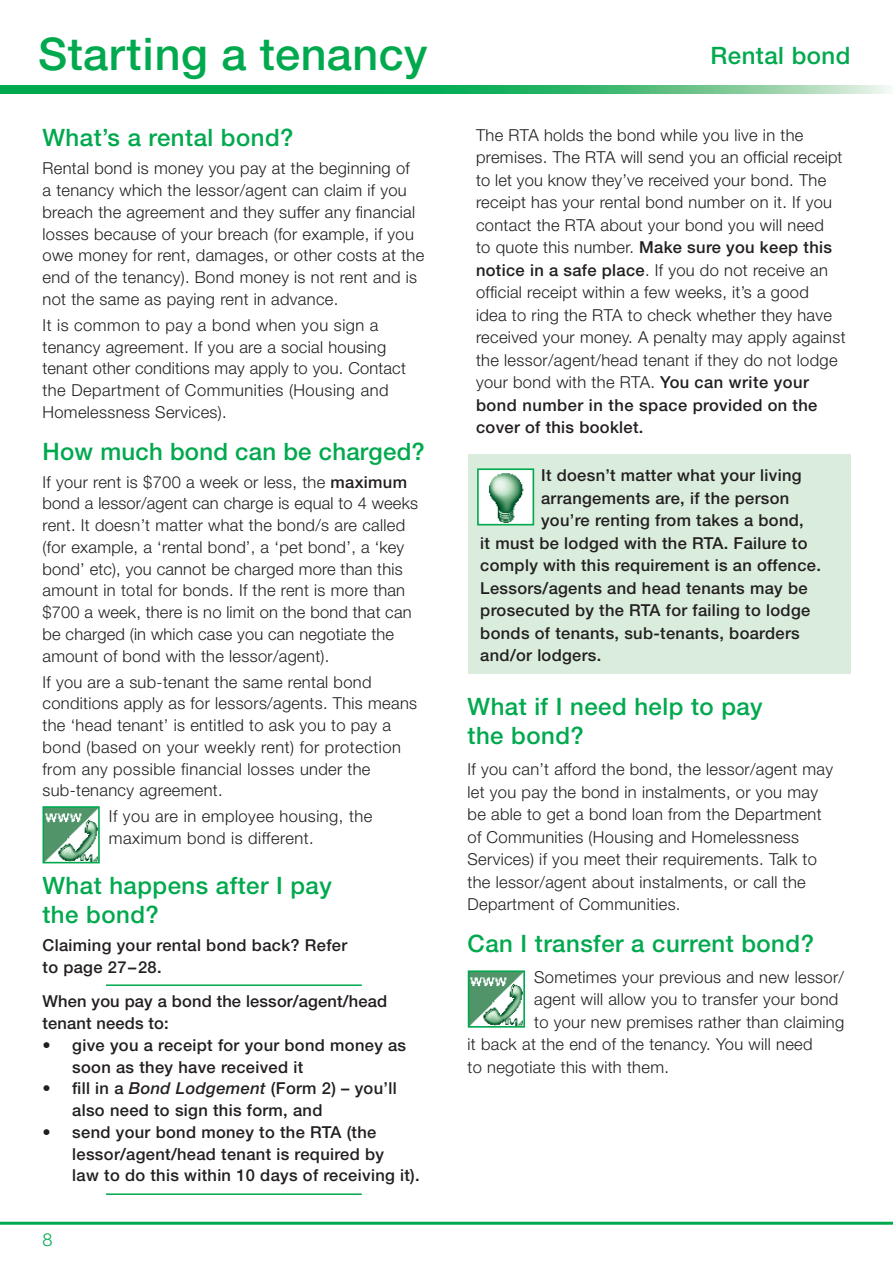
<style>
.page{position:relative;width:893px;height:1263px;background:#fff}
.page>*{position:absolute;margin:0;border:0;box-sizing:border-box;transform-origin:0 0}
.t1{font:500 45px "Helvetica Neue";letter-spacing:.01em;color:#00a94e}
.t2{font:500 24px/28.8px "Helvetica Neue";letter-spacing:.02em;color:#00a94e}
.t3{font:300 18px "Helvetica Neue";color:#00a94e}
.t4{font:300 16.5px/21.8px "Helvetica Neue";letter-spacing:.02em;color:#231f20}
.t5{font:500 16.5px/21.8px "Helvetica Neue";letter-spacing:.02em;color:#231f20}
.s1{font-weight:500}
.s2{font-style:italic}
</style>
<div class="page">
<hr style="left:0;top:1222px;width:893px;height:3px;background:#00a94e">
<svg style="left:0;top:85px;width:890px;height:9px;background:#33b76e"></svg>
<div style="left:468px;top:455px;width:382px;height:219px;background:#daeddd"></div>
<img style="left:46px;top:809px;width:51px;height:51px">
<div style="left:43px;top:806px;width:57px;height:57px;border:2px solid #00a94e"></div>
<img style="left:471px;top:973px;width:51px;height:52px">
<div style="left:468px;top:970px;width:57px;height:58px;border:2px solid #00a94e"></div>
<div style="left:478px;top:469px;width:55px;height:56px;background:#fff"></div>
<img style="left:488px;top:473px;width:36px;height:49px">
<div style="left:477px;top:468px;width:57px;height:57px;border:2px solid #00a94e"></div>
<hr style="left:106px;top:984px;width:256px;height:2px;background:#00a94e">
<hr style="left:106px;top:1193px;width:256px;height:2px;background:#00a94e">
<h1 class="t1" style="left:38px;top:27px;width:391px">Starting a tenancy</h1>
<h2 class="t2" style="left:43px;top:123px;width:253px">What’s a rental bond?</h2>
<p class="t4" style="left:43px;top:157px;width:383px">Rental bond is money you pay at the beginning of<br>a tenancy which the lessor/agent can claim if you breach the agreement and they suffer any financial losses because of your breach (for example, if you owe money for rent, damages, or other costs at the end of the tenancy). Bond money is not rent and is not the same as paying rent in advance.</p>
<p class="t4" style="left:43px;top:314px;width:365px">It is common to pay a bond when you sign a tenancy agreement. If you are a social housing tenant other conditions may apply to you. Contact the Department of Communities (Housing and Homelessness Services).</p>
<h2 class="t2" style="left:43px;top:436px;width:384px">How much bond can be charged?</h2>
<p class="t4" style="left:43px;top:470px;width:377px">If your rent is $700 a week or less, the <span class="s1">maximum </span>bond a lessor/agent can charge is equal to 4 weeks rent. It doesn’t matter what the bond/s are called (for example, a ‘rental bond’, a ‘pet bond’, a ‘key bond’ etc), you cannot be charged more than this amount in total for bonds. If the rent is more than $700 a week, there is no limit on the bond that can be charged (in which case you can negotiate the amount of bond with the lessor/agent).</p>
<p class="t4" style="left:43px;top:670px;width:376px">If you are a sub-tenant the same rental bond conditions apply as for lessors/agents. This means the ‘head tenant’ is entitled to ask you to pay a bond (based on your weekly rent) for protection from any possible financial losses under the sub-tenancy agreement.</p>
<p class="t4" style="left:109px;top:805px;width:265px">If you are in employee housing, the maximum bond is different.</p>
<h2 class="t2" style="left:43px;top:871px;width:291px">What happens after I pay the bond?</h2>
<p class="t5" style="left:43px;top:934px;width:306px">Claiming your rental bond back? Refer to page 27–28.</p>
<p class="t5" style="left:43px;top:990px;width:346px">When you pay a bond the lessor/agent/head tenant needs to:</p>
<p class="t5" style="left:72px;top:1034px;width:335px;text-indent:-30px">• give you a receipt for your bond money as soon as they have received it</p>
<p class="t5" style="left:72px;top:1077px;width:326px;text-indent:-30px">• fill in a <span class="s2">Bond Lodgement</span> (Form 2) – you’ll also need to sign this form, and</p>
<p class="t5" style="left:72px;top:1121px;width:349px;text-indent:-30px">• send your bond money to the RTA (the lessor/agent/head tenant is required by<br>law to do this within 10 days of receiving it).</p>
<p class="t3" style="left:43px;top:1229px;width:12px">8</p>
<h2 class="t2" style="left:710px;top:41px;width:141px">Rental bond</h2>
<p class="t4" style="left:476px;top:123px;width:371px;line-height:22.5px">The RTA holds the bond while you live in the premises. The RTA will send you an official receipt to let you know they’ve received your bond. The receipt has your rental bond number on it. If you contact the RTA about your bond you will need<br>to quote this number. <span class="s1">Make sure you keep this notice in a safe place</span>. If you do not receive an official receipt within a few weeks, it’s a good<br>idea to ring the RTA to check whether they have received your money. A penalty may apply against the lessor/agent/head tenant if they do not lodge your bond with the RTA. <span class="s1">You can write your bond number in the space provided on the cover of this booklet.</span></p>
<p class="t5" style="left:541px;top:464px;width:262px">It doesn’t matter what your living</p>
<p class="t5" style="left:541px;top:487px;width:250px">arrangements are, if the person</p>
<p class="t5" style="left:541px;top:509px;width:264px">you’re renting from takes a bond,</p>
<p class="t5" style="left:480px;top:532px;width:329px">it must be lodged with the RTA. Failure to</p>
<p class="t5" style="left:480px;top:554px;width:342px">comply with this requirement is an offence.</p>
<p class="t5" style="left:480px;top:577px;width:329px">Lessors/agents and head tenants may be</p>
<p class="t5" style="left:480px;top:599px;width:331px">prosecuted by the RTA for failing to lodge</p>
<p class="t5" style="left:480px;top:622px;width:321px">bonds of tenants, sub-tenants, boarders</p>
<p class="t5" style="left:480px;top:644px;width:123px">and/or lodgers.</p>
<h2 class="t2" style="left:468px;top:692px;width:297px">What if I need help to pay the bond?</h2>
<p class="t4" style="left:468px;top:758px;width:367px;line-height:22.5px">If you can’t afford the bond, the lessor/agent may let you pay the bond in instalments, or you may be able to get a bond loan from the Department of Communities (Housing and Homelessness Services) if you meet their requirements. Talk to the lessor/agent about instalments, or call the Department of Communities.</p>
<h2 class="t2" style="left:468px;top:929px;width:348px">Can I transfer a current bond?</h2>
<p class="t4" style="left:534px;top:966px;width:311px">Sometimes your previous and new lessor/</p>
<p class="t4" style="left:534px;top:988px;width:306px">agent will allow you to transfer your bond</p>
<p class="t4" style="left:534px;top:1011px;width:311px">to your new premises rather than claiming</p>
<p class="t4" style="left:468px;top:1033px;width:347px">it back at the end of the tenancy. You will need</p>
<p class="t4" style="left:468px;top:1056px;width:203px">to negotiate this with them.</p>
</div>
